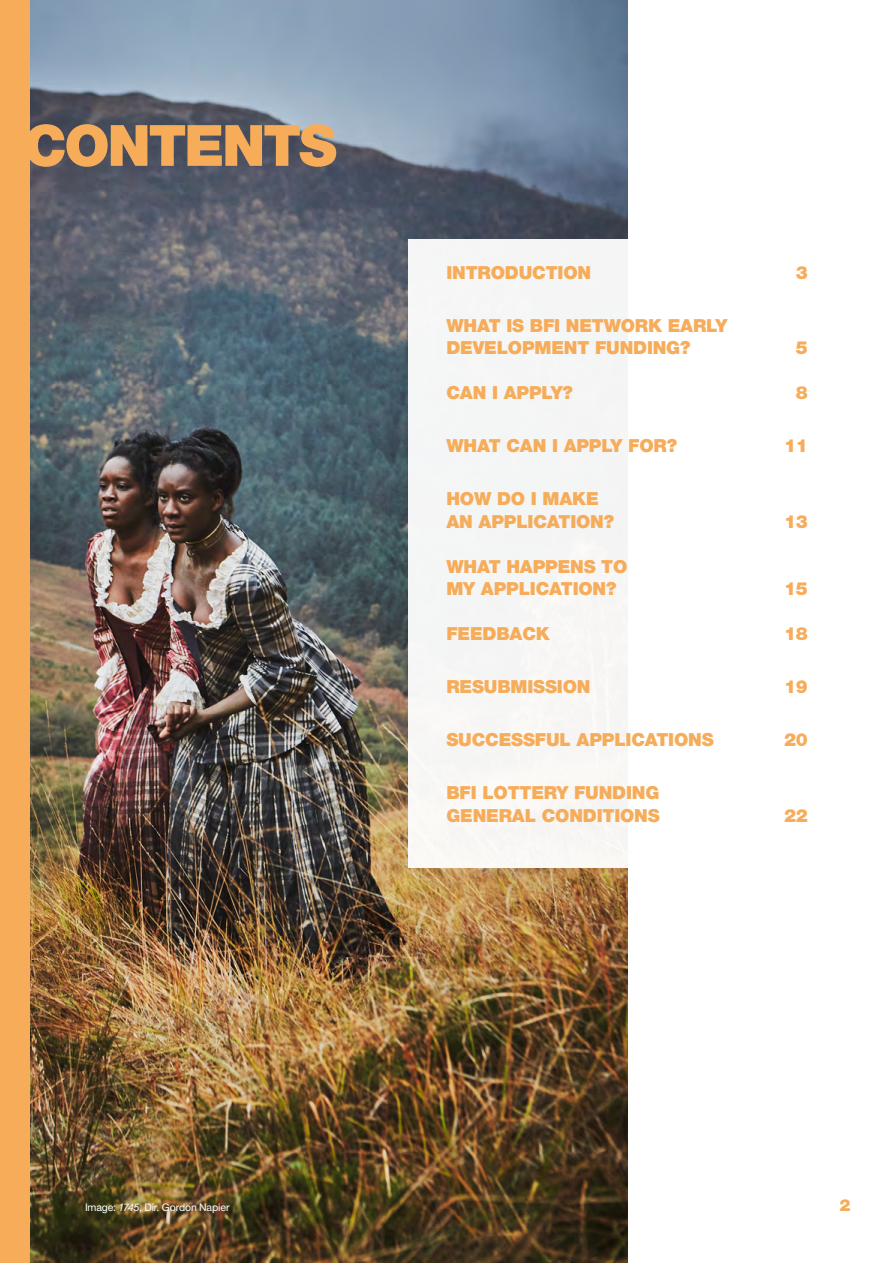
<style>
.page{position:relative;width:893px;height:1263px;background:#fff}
.page>*{position:absolute;margin:0;border:0;box-sizing:border-box;transform-origin:0 0}
.t1{font:900 57px "Helvetica Neue LT Std";letter-spacing:-.04em;color:#f6ac59}
.t2{font:900 18px/22.5px "Helvetica Neue LT Std";letter-spacing:-.01em;color:#f6ac59}
.t3{font:900 16.5px "Helvetica Neue LT Std";color:#f6ac59}
.t4{font:10.5px "Helvetica Neue LT Std";letter-spacing:-.01em;color:#fff}
.s1{font-style:italic}
</style>
<div class="page">
<img style="left:30px;top:0;width:597px;height:1263px">
<div style="left:408px;top:239px;width:430px;height:628px;background:#fbfaf7"></div>
<div style="left:0;top:0;width:30px;height:1263px;background:#f6ac59"></div>
<h1 class="t1" style="left:23px;top:112px;width:315px">CONTENTS</h1>
<p class="t2" style="left:446px;top:261px;width:146px">INTRODUCTION</p>
<p class="t2" style="left:796px;top:261px;width:14px">3</p>
<p class="t2" style="left:446px;top:314px;width:282px">WHAT IS BFI NETWORK EARLY<br>DEVELOPMENT FUNDING?</p>
<p class="t2" style="left:796px;top:337px;width:14px">5</p>
<p class="t2" style="left:446px;top:381px;width:128px">CAN I APPLY?</p>
<p class="t2" style="left:796px;top:381px;width:14px">8</p>
<p class="t2" style="left:446px;top:434px;width:232px">WHAT CAN I APPLY FOR?</p>
<p class="t2" style="left:784px;top:434px;width:25px">11</p>
<p class="t2" style="left:446px;top:488px;width:169px">HOW DO I MAKE<br>AN APPLICATION?</p>
<p class="t2" style="left:446px;top:555px;width:182px">WHAT HAPPENS TO<br>MY APPLICATION?</p>
<p class="t2" style="left:784px;top:510px;width:25px">13</p>
<p class="t2" style="left:784px;top:577px;width:25px">15</p>
<p class="t2" style="left:446px;top:622px;width:105px">FEEDBACK</p>
<p class="t2" style="left:784px;top:622px;width:25px">18</p>
<p class="t2" style="left:446px;top:675px;width:146px">RESUBMISSION</p>
<p class="t2" style="left:784px;top:675px;width:25px">19</p>
<p class="t2" style="left:446px;top:728px;width:269px">SUCCESSFUL APPLICATIONS</p>
<p class="t2" style="left:784px;top:728px;width:25px">20</p>
<p class="t2" style="left:446px;top:781px;width:215px">BFI LOTTERY FUNDING<br>GENERAL CONDITIONS</p>
<p class="t2" style="left:784px;top:804px;width:25px">22</p>
<p class="t4" style="left:85px;top:1201px;width:146px">Image: <span class="s1">1745</span>, Dir. Gordon Napier</p>
<p class="t3" style="left:839px;top:1196px;width:13px">2</p>
</div>
